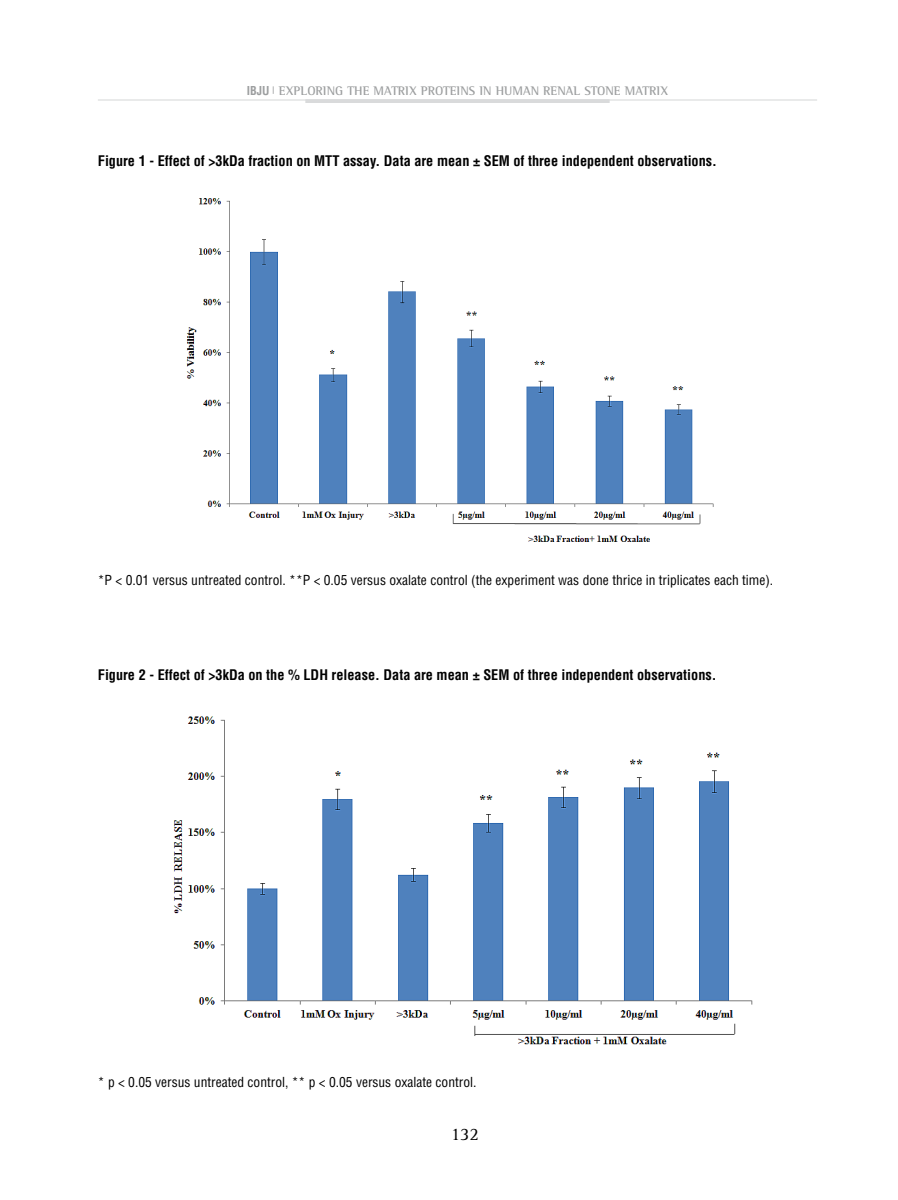
<style>
.page{position:relative;width:898px;height:1200px;background:#fff}
.page>*{position:absolute;margin:0;border:0;box-sizing:border-box;transform-origin:0 0}
.t1{font:18px "Rotis Serif";color:#000}
.t2{font:700 condensed 14.25px "Helvetica";color:#000}
.t3{font:condensed 13.5px "Helvetica";color:#000}
.t4{font:700 12.75px "Rotis Semi Serif";color:#9c9e9f}
.t5{font:700 condensed 12px "Helvetica";color:#9c9e9f}
</style>
<div class="page">
<hr style="left:98px;top:99px;width:718px;height:2px;background:#e3e4e4">
<hr style="left:305px;top:99px;width:304px;height:4px;background:#d9dadb">
<img style="left:186px;top:198px;width:528px;height:344px">
<img style="left:173px;top:716px;width:580px;height:329px">
<p class="t5" style="left:247px;top:83px;width:7px">ibju</p>
<p class="t4" style="left:272px;top:83px;width:397px"><sup>|</sup> EXPLORING THE MATRIX PROTEINS IN HUMAN RENAL STONE MATRIX</p>
<p class="t2" style="left:98px;top:152px;width:620px">Figure 1 - Effect of &gt;3kDa fraction on MTT assay. Data are mean ± SEM of three independent observations.</p>
<p class="t3" style="left:98px;top:571px;width:676px">*P &lt; 0.01 versus untreated control. **P &lt; 0.05 versus oxalate control (the experiment was done thrice in triplicates each time).</p>
<p class="t2" style="left:98px;top:666px;width:620px">Figure 2 - Effect of &gt;3kDa on the % LDH release. Data are mean ± SEM of three independent observations.</p>
<p class="t3" style="left:98px;top:1073px;width:380px">* p &lt; 0.05 versus untreated control, ** p &lt; 0.05 versus oxalate control.</p>
<p class="t1" style="left:450px;top:1123px;width:30px">132</p>
</div>
